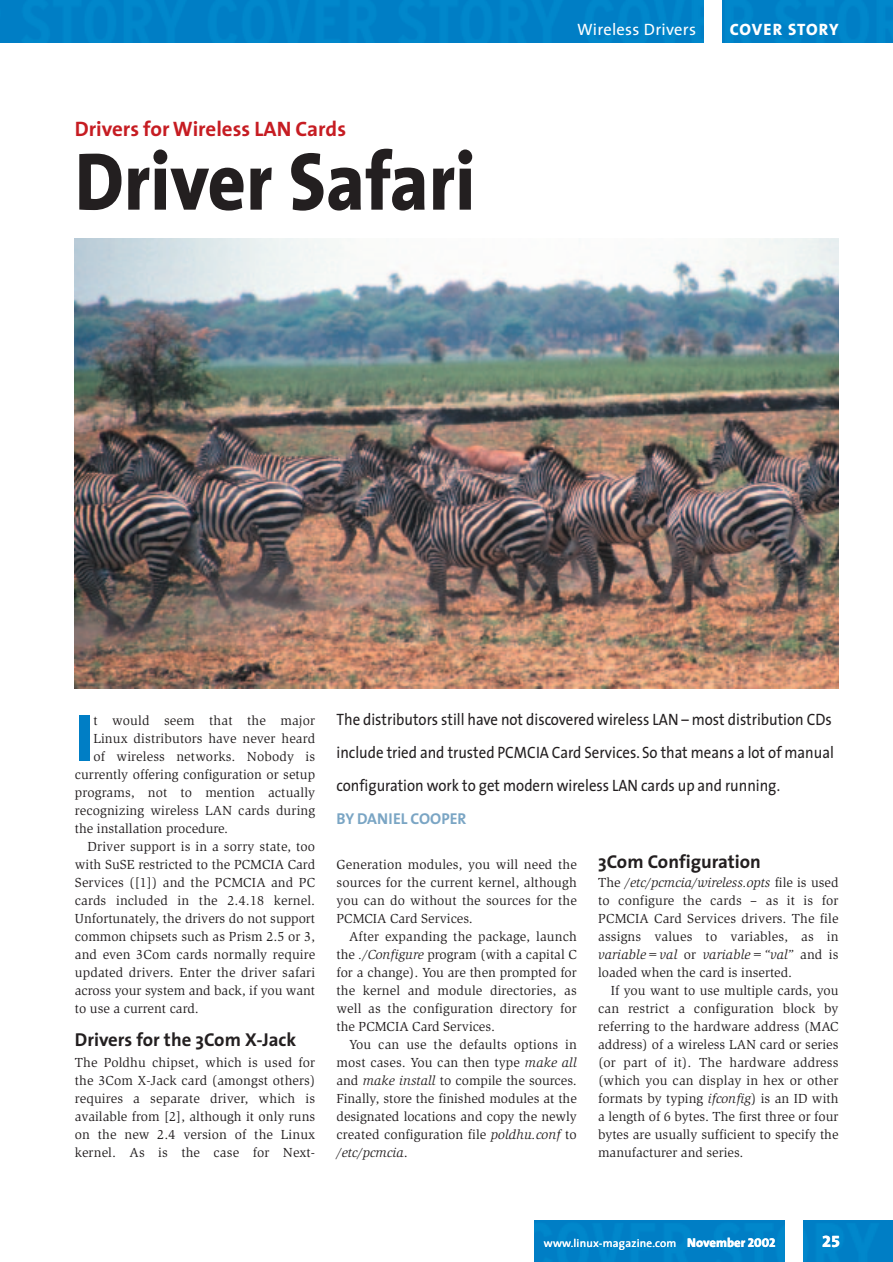
<style>
.page{position:relative;width:893px;height:1262px;background:#fff}
.page>*{position:absolute;margin:0;border:0;box-sizing:border-box;transform-origin:0 0}
.t1{font:800 82.5px "The Sans";color:#231f20;scale:.9 1}
.t2{font:800 67.65px "The Sans";color:#007ec5}
.t3{font:700 21px "The Sans";color:#c61c22}
.t4{font:700 18.75px "The Sans";color:#231f20}
.t5{font:16.5px/33px "The Sans";color:#231f20;scale:.9 1}
.t6{font:16.5px "The Sans";letter-spacing:.02em;color:#fff}
.t7{font:16.5px "The Sans Extra Bold Caps";letter-spacing:.04em;color:#fff}
.t8{font:16.5px "The Sans Extra Bold Expert";color:#fff}
.t9{font:700 15.75px "The Sans";color:#7aa5c4}
.t10{font:13.5px/18px "Slimbach";letter-spacing:.005em;color:#231f20;text-align:justify}
.t11{font:11.25px "The Sans";letter-spacing:.02em;color:#fff}
.s1{font-style:italic}
.s2{font-weight:800;font-size:12.75px}
.s3{font-family:"The Sans Extra Bold Caps";font-size:12.75px}
</style>
<div class="page">
<img style="left:534px;top:1220px;width:358px;height:42px">
<div style="left:785px;top:1220px;width:17px;height:42px;background:#fff"></div>
<img style="left:75px;top:238px;width:763px;height:450px">
<div style="left:1px;top:0;width:891px;height:43px;background:#007fc6"></div>
<div style="left:704px;top:0;width:17px;height:43px;background:#fff"></div>
<h3 class="t3" style="left:75px;top:121px;width:273px">Drivers for Wireless LAN Cards</h3>
<h1 class="t1" style="left:75px;top:149px;width:446px">Driver Safari</h1>
<p class="t6" style="left:577px;top:23px;width:120px">Wireless Drivers</p>
<p class="t7" style="left:729px;top:20px;width:110px">COVER STORY</p>
<h2 class="t2" style="left:75px;top:711px;width:20px">I</h2>
<p class="t10" style="left:93px;top:712px;width:223px">t would seem that the major</p>
<p class="t10" style="left:93px;top:730px;width:223px">Linux distributors have never heard</p>
<p class="t10" style="left:93px;top:748px;width:223px">of wireless networks. Nobody is</p>
<p class="t10" style="left:75px;top:766px;width:242px">currently offering configuration or setup</p>
<p class="t10" style="left:75px;top:784px;width:242px">programs, not to mention actually</p>
<p class="t10" style="left:75px;top:802px;width:242px">recognizing wireless LAN cards during</p>
<p class="t10" style="left:75px;top:820px;width:155px">the installation procedure.</p>
<p class="t10" style="left:88px;top:838px;width:229px">Driver support is in a sorry state, too</p>
<p class="t10" style="left:75px;top:856px;width:242px">with SuSE restricted to the PCMCIA Card</p>
<p class="t10" style="left:75px;top:874px;width:242px">Services ([1]) and the PCMCIA and PC</p>
<p class="t10" style="left:75px;top:892px;width:242px">cards included in the 2.4.18 kernel.</p>
<p class="t10" style="left:75px;top:910px;width:242px">Unfortunately, the drivers do not support</p>
<p class="t10" style="left:75px;top:928px;width:242px">common chipsets such as Prism 2.5 or 3,</p>
<p class="t10" style="left:75px;top:946px;width:242px">and even 3Com cards normally require</p>
<p class="t10" style="left:75px;top:964px;width:242px">updated drivers. Enter the driver safari</p>
<p class="t10" style="left:75px;top:982px;width:242px">across your system and back, if you want</p>
<p class="t10" style="left:75px;top:1000px;width:126px">to use a current card.</p>
<h3 class="t4" style="left:75px;top:1032px;width:223px">Drivers for the 3Com X-Jack</h3>
<p class="t10" style="left:75px;top:1054px;width:242px">The Poldhu chipset, which is used for the 3Com X-Jack card (amongst others) requires a separate driver, which is available from [2], although it only runs on the new 2.4 version of the Linux kernel. As is the case for Next-</p>
<p class="t5" style="left:336px;top:705px;width:554px">The distributors still have not discovered wireless LAN – most distribution CDs include tried and trusted PCMCIA Card Services. So that means a lot of manual configuration work to get modern wireless LAN cards up and running.</p>
<p class="t9" style="left:336px;top:812px;width:131px">BY DANIEL COOPER</p>
<p class="t10" style="left:336px;top:856px;width:242px">Generation modules, you will need the sources for the current kernel, although you can do without the sources for the PCMCIA Card Services.</p>
<p class="t10" style="left:336px;top:928px;width:242px;text-indent:13px">After expanding the package, launch the <span class="s1">./Configure</span> program (with a capital C for a change). You are then prompted for the kernel and module directories, as well as the configuration directory for the PCMCIA Card Services.</p>
<p class="t10" style="left:336px;top:1036px;width:242px;text-indent:13px">You can use the defaults options in most cases. You can then type <span class="s1">make all </span>and <span class="s1">make install</span> to compile the sources.<br>Finally, store the finished modules at the designated locations and copy the newly created configuration file <span class="s1">poldhu.conf</span> to <span class="s1">/etc/pcmcia</span>.</p>
<h3 class="t4" style="left:598px;top:854px;width:164px">3Com Configuration</h3>
<p class="t10" style="left:598px;top:874px;width:242px">The <span class="s1">/etc/pcmcia/wireless.opts</span> file is used to configure the cards – as it is for PCMCIA Card Services drivers. The file assigns values to variables, as in <span class="s1">variable=val</span> or <span class="s1">variable=“val”</span> and is loaded when the card is inserted.</p>
<p class="t10" style="left:598px;top:982px;width:242px;text-indent:13px">If you want to use multiple cards, you can restrict a configuration block by referring to the hardware address (MAC address) of a wireless LAN card or series (or part of it). The hardware address (which you can display in hex or other formats by typing <span class="s1">ifconfig</span>) is an ID with a length of 6 bytes. The first three or four bytes are usually sufficient to specify the manufacturer and series.</p>
<p class="t11" style="left:543px;top:1238px;width:233px">www.linux-magazine.com <span class="s2">November</span> <span class="s3">2002</span></p>
<p class="t8" style="left:822px;top:1231px;width:20px">25</p>
</div>
